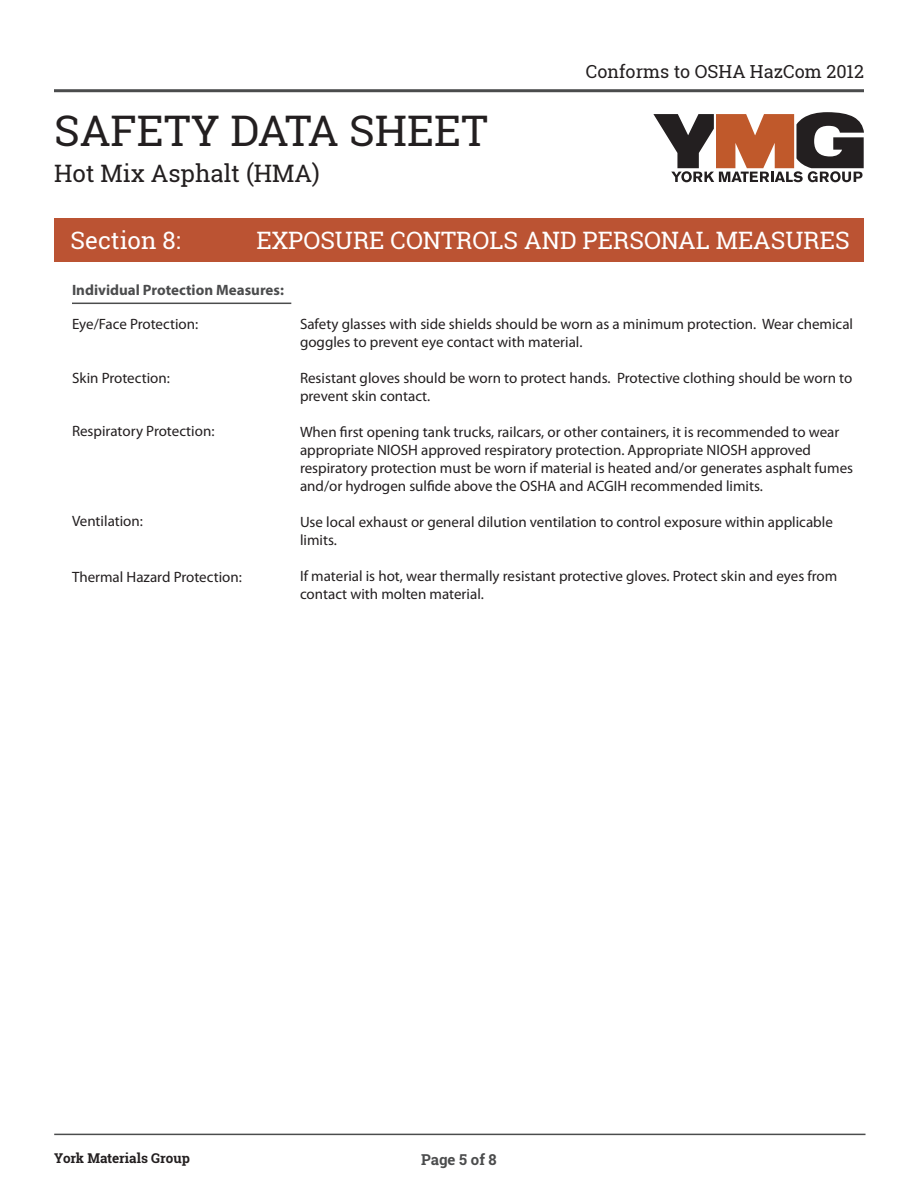
<style>
.page{position:relative;width:918px;height:1188px;background:#fff}
.page>*{position:absolute;margin:0;border:0;box-sizing:border-box;transform-origin:0 0}
.t1{font:42.15px "Roboto Slab";color:#231f20}
.t2{font:24px "Roboto Slab";color:#fff}
.t3{font:24px "Roboto Slab";color:#231f20}
.t4{font:18px "Roboto Slab";color:#231f20}
.t5{font:15px/18px "Myriad Pro";color:#231f20}
.t6{font:700 15px "Myriad Pro";color:#4b4c4d}
.t7{font:700 15px "Roboto Slab";color:#4b4c4d}
.t8{font:700 13.5px "Roboto Slab";color:#231f20}
</style>
<div class="page">
<hr style="left:54px;top:89px;width:810px;height:3px;background:#4b4c4d">
<div style="left:54px;top:218px;width:810px;height:44px;background:#bb5333"></div>
<hr style="left:54px;top:1134px;width:812px;height:1px;background:#4b4c4d">
<hr style="left:72px;top:303px;width:219px;height:1px;background:#4b4c4d">
<svg style="left:653px;top:112px;width:211px;height:70px"></svg>
<p class="t1" style="left:54px;top:102px;width:435px">SAFETY DATA SHEET</p>
<p class="t3" style="left:54px;top:157px;width:267px">Hot Mix Asphalt (HMA)</p>
<p class="t4" style="left:586px;top:59px;width:280px">Conforms to OSHA HazCom 2012</p>
<p class="t2" style="left:70px;top:224px;width:112px">Section 8:</p>
<p class="t2" style="left:256px;top:224px;width:595px">EXPOSURE CONTROLS AND PERSONAL MEASURES</p>
<p class="t6" style="left:72px;top:280px;width:213px">Individual Protection Measures:</p>
<p class="t5" style="left:72px;top:315px;width:128px">Eye/Face Protection:</p>
<p class="t5" style="left:72px;top:370px;width:99px">Skin Protection:</p>
<p class="t5" style="left:72px;top:423px;width:144px">Respiratory Protection:</p>
<p class="t5" style="left:72px;top:512px;width:72px">Ventilation:</p>
<p class="t5" style="left:72px;top:568px;width:171px">Thermal Hazard Protection:</p>
<p class="t5" style="left:300px;top:315px;width:555px">Safety glasses with side shields should be worn as a minimum protection. Wear chemical goggles to prevent eye contact with material.</p>
<p class="t5" style="left:300px;top:369px;width:554px">Resistant gloves should be worn to protect hands. Protective clothing should be worn to prevent skin contact.</p>
<p class="t5" style="left:300px;top:423px;width:555px">When first opening tank trucks, railcars, or other containers, it is recommended to wear appropriate NIOSH approved respiratory protection. Appropriate NIOSH approved respiratory protection must be worn if material is heated and/or generates asphalt fumes and/or hydrogen sulfide above the OSHA and ACGIH recommended limits.</p>
<p class="t5" style="left:300px;top:513px;width:534px">Use local exhaust or general dilution ventilation to control exposure within applicable limits.</p>
<p class="t5" style="left:300px;top:567px;width:539px">If material is hot, wear thermally resistant protective gloves. Protect skin and eyes from contact with molten material.</p>
<p class="t8" style="left:54px;top:1149px;width:137px">York Materials Group</p>
<p class="t7" style="left:421px;top:1149px;width:77px">Page 5 of 8</p>
</div>
